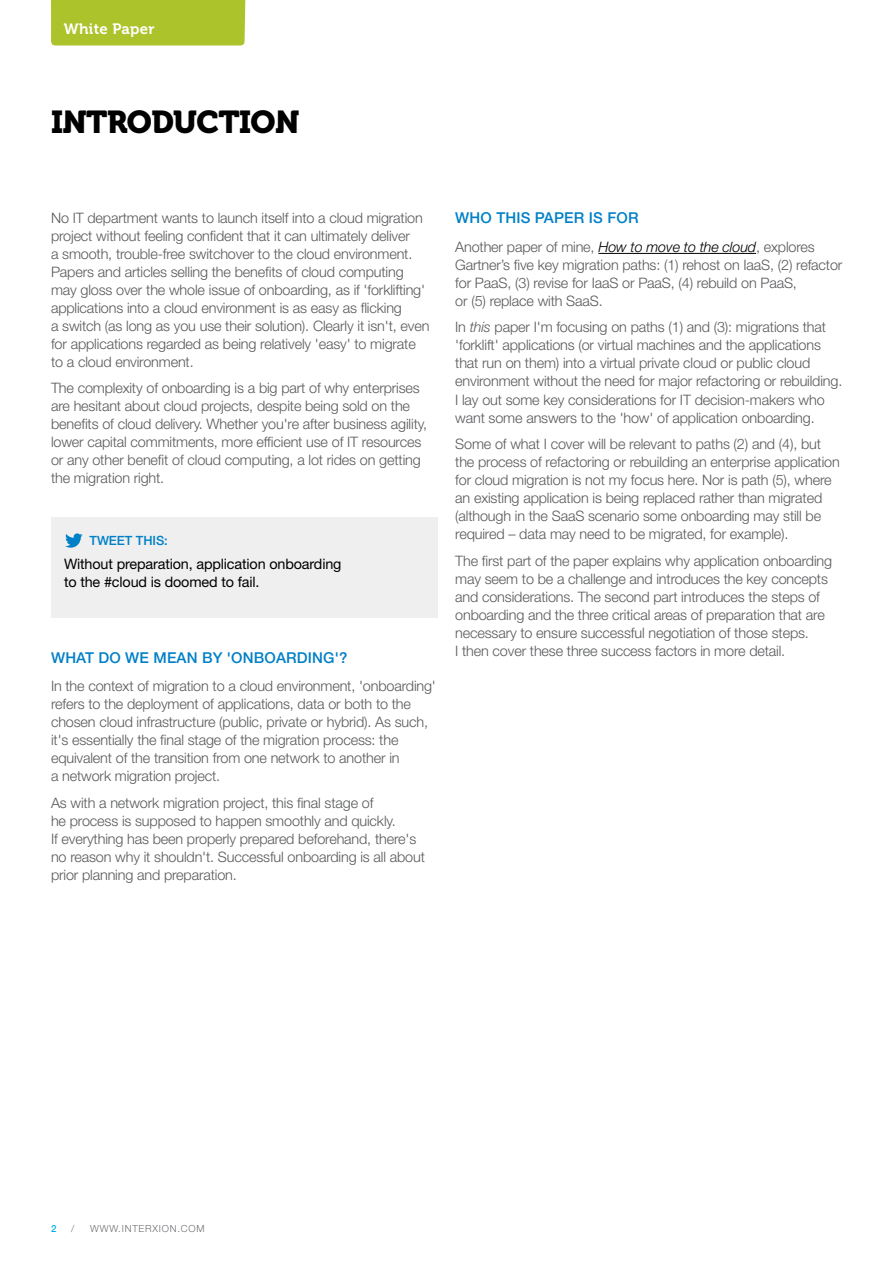
<style>
.page{position:relative;width:893px;height:1263px;background:#fff}
.page>*{position:absolute;margin:0;border:0;box-sizing:border-box;transform-origin:0 0}
.t1{font:31.5px "Museo 900";letter-spacing:-.02em;color:#000}
.t2{font:500 15px "Helvetica Neue LT Std";letter-spacing:.01em;color:#0080c6}
.t3{font:15px "Museo 700";letter-spacing:.02em;color:#fff}
.t4{font:300 14.4px/18px "Helvetica Neue LT Std";letter-spacing:-.01em;color:#58595b}
.t5{font:14.4px/18px "Helvetica Neue LT Std";letter-spacing:-.01em;color:#000}
.t6{font:500 12.75px "Helvetica Neue LT Std";letter-spacing:-.005em;color:#0080c6}
.t7{font:300 9.75px "Helvetica Neue LT Std";letter-spacing:.08em;color:#6d6e71}
.t8{font:500 9.75px "Helvetica Neue LT Std";color:#00aeef}
.s1{font-style:italic;color:#000}
.s2{font-style:italic}
</style>
<div class="page">
<div style="left:51px;top:0;width:195px;height:45px;background:#adc32b"></div>
<hr style="left:598px;top:253px;width:158px;height:1px;background:#000">
<div style="left:51px;top:517px;width:387px;height:101px;background:#efeff0"></div>
<svg style="left:65px;top:533px;width:18px;height:15px"></svg>
<p class="t3" style="left:64px;top:21px;width:92px">White Paper</p>
<h1 class="t1" style="left:51px;top:104px;width:250px">INTRODUCTION</h1>
<p class="t4" style="left:51px;top:208px;width:380px">No IT department wants to launch itself into a cloud migration project without feeling confident that it can ultimately deliver<br>a smooth, trouble-free switchover to the cloud environment.<br>Papers and articles selling the benefits of cloud computing may gloss over the whole issue of onboarding, as if 'forklifting' applications into a cloud environment is as easy as flicking<br>a switch (as long as you use their solution). Clearly it isn't, even for applications regarded as being relatively 'easy' to migrate to a cloud environment.</p>
<p class="t4" style="left:51px;top:379px;width:377px">The complexity of onboarding is a big part of why enterprises are hesitant about cloud projects, despite being sold on the benefits of cloud delivery. Whether you're after business agility, lower capital commitments, more efficient use of IT resources or any other benefit of cloud computing, a lot rides on getting the migration right.</p>
<p class="t6" style="left:90px;top:533px;width:80px">TWEET THIS:</p>
<p class="t5" style="left:64px;top:555px;width:279px">Without preparation, application onboarding to the #cloud is doomed to fail.</p>
<p class="t2" style="left:51px;top:648px;width:298px">WHAT DO WE MEAN BY 'ONBOARDING'?</p>
<p class="t4" style="left:51px;top:677px;width:386px">In the context of migration to a cloud environment, 'onboarding' refers to the deployment of applications, data or both to the chosen cloud infrastructure (public, private or hybrid). As such, it's essentially the final stage of the migration process: the equivalent of the transition from one network to another in<br>a network migration project.</p>
<p class="t4" style="left:51px;top:793px;width:375px">As with a network migration project, this final stage of<br>he process is supposed to happen smoothly and quickly.<br>If everything has been properly prepared beforehand, there's no reason why it shouldn't. Successful onboarding is all about prior planning and preparation.</p>
<p class="t2" style="left:455px;top:209px;width:185px">WHO THIS PAPER IS FOR</p>
<p class="t4" style="left:455px;top:238px;width:389px">Another paper of mine, <span class="s1">How to move to the cloud</span>, explores Gartner’s five key migration paths: (1) rehost on IaaS, (2) refactor for PaaS, (3) revise for IaaS or PaaS, (4) rebuild on PaaS,<br>or (5) replace with SaaS.</p>
<p class="t4" style="left:455px;top:318px;width:389px">In <span class="s2">this</span> paper I'm focusing on paths (1) and (3): migrations that 'forklift' applications (or virtual machines and the applications that run on them) into a virtual private cloud or public cloud environment without the need for major refactoring or rebuilding.<br>I lay out some key considerations for IT decision-makers who want some answers to the 'how' of application onboarding.</p>
<p class="t4" style="left:455px;top:435px;width:386px">Some of what I cover will be relevant to paths (2) and (4), but the process of refactoring or rebuilding an enterprise application for cloud migration is not my focus here. Nor is path (5), where an existing application is being replaced rather than migrated (although in the SaaS scenario some onboarding may still be required – data may need to be migrated, for example).</p>
<p class="t4" style="left:455px;top:551px;width:378px">The first part of the paper explains why application onboarding may seem to be a challenge and introduces the key concepts and considerations. The second part introduces the steps of onboarding and the three critical areas of preparation that are necessary to ensure successful negotiation of those steps.<br>I then cover these three success factors in more detail.</p>
<p class="t8" style="left:51px;top:1223px;width:7px">2</p>
<p class="t7" style="left:71px;top:1223px;width:5px">/</p>
<p class="t7" style="left:90px;top:1223px;width:116px">WWW.INTERXION.COM</p>
</div>
